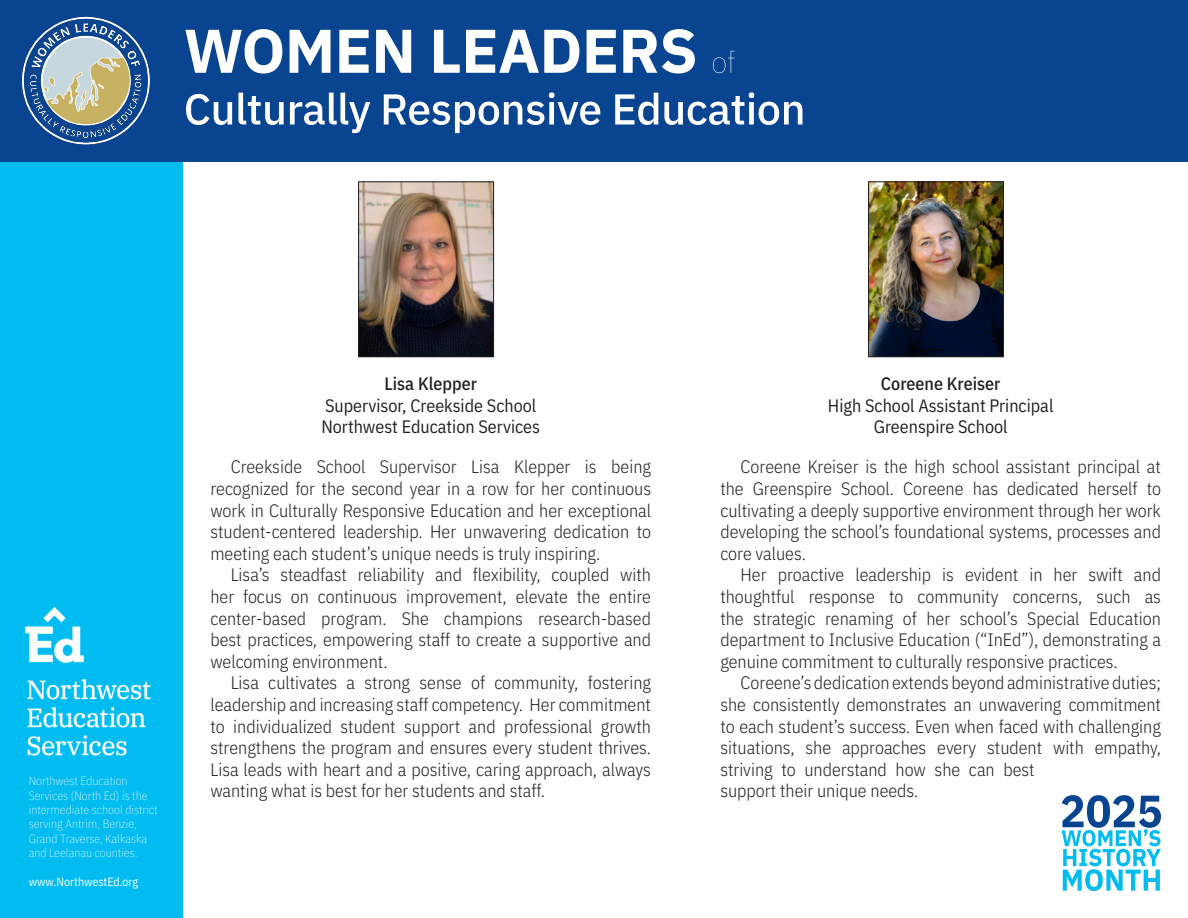
<style>
.page{position:relative;width:1188px;height:918px;background:#fff}
.page>*{position:absolute;margin:0;border:0;box-sizing:border-box;transform-origin:0 0}
.t1{font:300 18px/21.6px "IBM Plex Sans Cond";color:#231f20;text-align:justify}
.t2{font:18px "IBM Plex Sans Cond";color:#231f20}
.t3{font:18px "IBM Plex Sans Cond Medm";color:#231f20}
.t4{font:300 expanded 12px/14.4px "IBM Plex Sans Cond";color:#fff}
.t5{font:12px "IBM Plex Sans Cond";color:#fff}
</style>
<div class="page">
<div style="left:0;top:0;width:183px;height:918px;background:#00bcf1"></div>
<div style="left:0;top:0;width:1188px;height:162px;background:#094491"></div>
<img style="left:26px;top:607px;width:125px;height:148px">
<svg style="left:1062px;top:795px;width:99px;height:96px"></svg>
<svg style="left:186px;top:92px;width:616px;height:41px"></svg>
<svg style="left:185px;top:29px;width:550px;height:45px"></svg>
<img style="left:22px;top:16px;width:128px;height:129px">
<img style="left:360px;top:183px;width:132px;height:172px">
<div style="left:358px;top:181px;width:136px;height:176px;border:1px solid #231f20"></div>
<img style="left:870px;top:183px;width:132px;height:172px">
<div style="left:868px;top:181px;width:136px;height:176px;border:1px solid #231f20"></div>
<p class="t4" style="left:29px;top:773px;width:130px">Northwest Education<br>Services (North Ed) is the intermediate school district serving Antrim, Benzie,<br>Grand Traverse, Kalkaska and Leelanau counties.</p>
<p class="t5" style="left:29px;top:872px;width:111px">www.NorthwestEd.org</p>
<p class="t3" style="left:385px;top:370px;width:94px">Lisa Klepper</p>
<p class="t2" style="left:325px;top:391px;width:213px">Supervisor, Creekside School</p>
<p class="t2" style="left:321px;top:413px;width:220px">Northwest Education Services</p>
<p class="t1" style="left:210px;top:455px;width:442px;text-indent:20px">Creekside School Supervisor Lisa Klepper is being recognized for the second year in a row for her continuous work in Culturally Responsive Education and her exceptional student-centered leadership. Her unwavering dedication to meeting each student’s unique needs is truly inspiring.</p>
<p class="t1" style="left:210px;top:563px;width:442px;text-indent:20px">Lisa’s steadfast reliability and flexibility, coupled with her focus on continuous improvement, elevate the entire center-based program. She champions research-based best practices, empowering staff to create a supportive and welcoming environment.</p>
<p class="t1" style="left:210px;top:671px;width:442px;text-indent:20px">Lisa cultivates a strong sense of community, fostering leadership and increasing staff competency. Her commitment to individualized student support and professional growth strengthens the program and ensures every student thrives.<br>Lisa leads with heart and a positive, caring approach, always wanting what is best for her students and staff.</p>
<p class="t3" style="left:881px;top:370px;width:121px">Coreene Kreiser</p>
<p class="t2" style="left:828px;top:391px;width:227px">High School Assistant Principal</p>
<p class="t2" style="left:874px;top:413px;width:135px">Greenspire School</p>
<p class="t1" style="left:720px;top:455px;width:442px;text-indent:20px">Coreene Kreiser is the high school assistant principal at the Greenspire School. Coreene has dedicated herself to cultivating a deeply supportive environment through her work developing the school’s foundational systems, processes and core values.</p>
<p class="t1" style="left:720px;top:563px;width:442px;text-indent:20px">Her proactive leadership is evident in her swift and thoughtful response to community concerns, such as the strategic renaming of her school’s Special Education department to Inclusive Education (“InEd”), demonstrating a genuine commitment to culturally responsive practices.</p>
<p class="t1" style="left:720px;top:671px;width:442px;text-align:left;text-indent:20px">Coreene’s dedication extends beyond administrative duties; she consistently demonstrates an unwavering commitment to each student’s success. Even when faced with challenging situations, she approaches every student with empathy, striving to understand how she can best<br>support their unique needs.</p>
</div>
